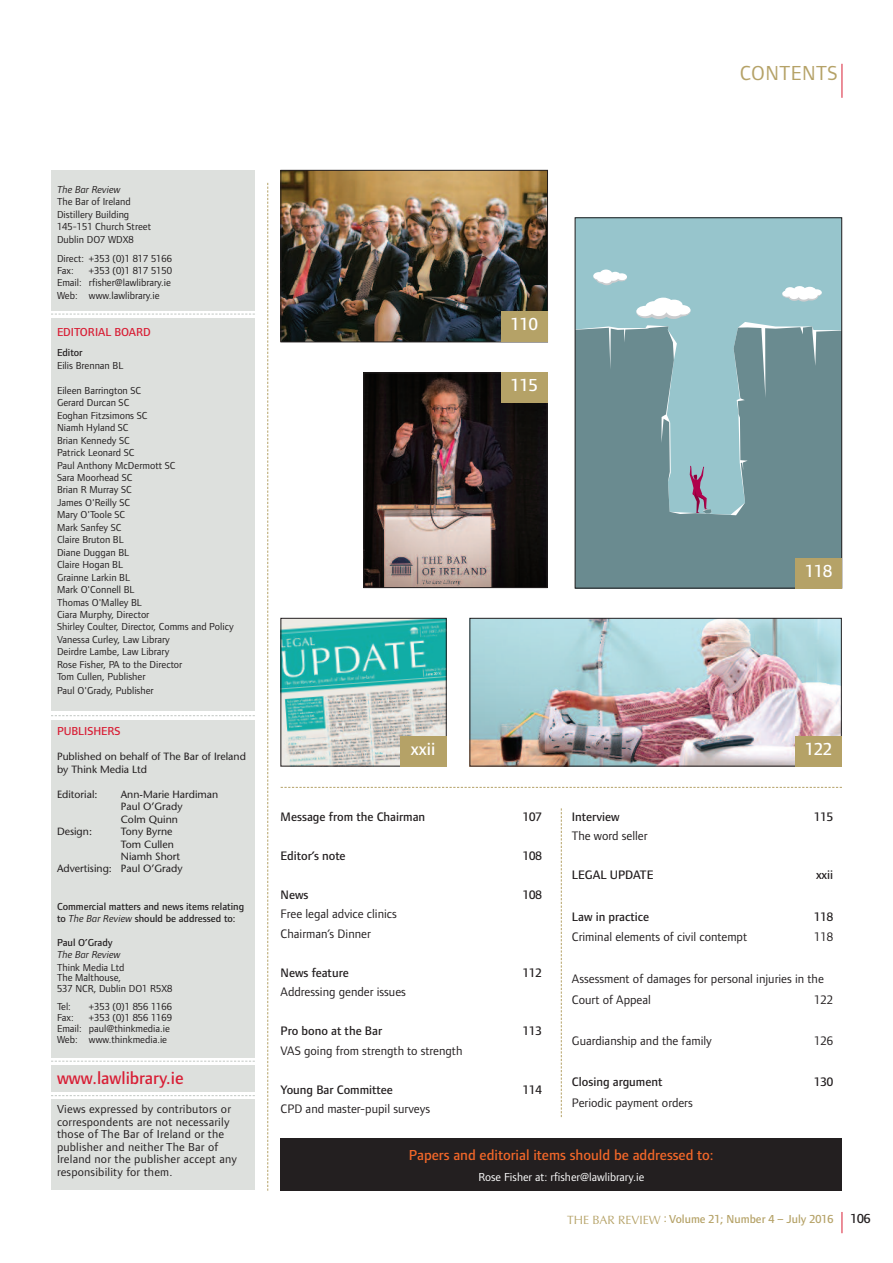
<style>
.page{position:relative;width:893px;height:1263px;background:#fff}
.page>*{position:absolute;margin:0;border:0;box-sizing:border-box;transform-origin:0 0}
.t1{font:21px "Foundry Form Sans";letter-spacing:.025em;color:#b5a267}
.t2{font:500 18px "Foundry Form Sans";color:#d81e35}
.t3{font:500 18px "Foundry Form Sans";color:#fff}
.t4{font:500 15px "Foundry Form Sans";color:#f26729}
.t5{font:500 13.5px "Foundry Form Sans";color:#231f20}
.t6{font:12.75px/19.5px "Foundry Form Sans";color:#231f20}
.t7{font:500 12.75px "Foundry Form Sans";color:#231f20}
.t8{font:12px/12.5px "Foundry Form Sans";letter-spacing:.015em;color:#231f20}
.t9{font:500 12px "Foundry Form Sans";color:#b5a267}
.t10{font:12px "Foundry Form Sans";color:#fff}
.t11{font:500 12px "Foundry Form Sans";color:#d81e35}
.t12{font:10.5px/12.5px "Foundry Form Sans";color:#231f20}
.t13{font:10.5px/12.5px "Stone Sans";color:#231f20}
.t14{font:500 10.5px/12.5px "Foundry Form Sans";color:#231f20}
.t15{font:italic 10.5px "Foundry Form Sans";color:#231f20}
.s1{font-weight:400;font-style:italic}
.s2{font-family:"Optima";font-weight:400}
</style>
<div class="page">
<img style="left:366px;top:375px;width:179px;height:211px">
<div style="left:364px;top:373px;width:183px;height:215px;border:1px solid #231f20"></div>
<img style="left:472px;top:620px;width:368px;height:144px">
<div style="left:470px;top:618px;width:372px;height:148px;border:1px solid #231f20"></div>
<img style="left:283px;top:620px;width:161px;height:144px">
<div style="left:281px;top:618px;width:165px;height:148px;border:1px solid #231f20"></div>
<div style="left:51px;top:1062px;width:204px;height:128px;background:#dde0dd"></div>
<div style="left:51px;top:317px;width:204px;height:394px;background:#dde0dd"></div>
<div style="left:51px;top:720px;width:204px;height:338px;background:#dde0dd"></div>
<div style="left:51px;top:170px;width:204px;height:141px;background:#dde0dd"></div>
<svg style="left:267px;top:183px;width:1px;height:1008px"></svg>
<svg style="left:561px;top:808px;width:1px;height:309px"></svg>
<hr style="left:842px;top:64px;width:1px;height:34px;background:#d81e35">
<svg style="left:842px;top:1212px;width:1px;height:21px"></svg>
<div style="left:281px;top:1138px;width:561px;height:53px;background:#231f20"></div>
<svg style="left:51px;top:313px;width:204px;height:1px"></svg>
<svg style="left:51px;top:1060px;width:204px;height:4px"></svg>
<div style="left:51px;top:1092px;width:204px;height:7px;background:#fff"></div>
<img style="left:283px;top:172px;width:263px;height:168px">
<div style="left:281px;top:170px;width:267px;height:172px;border:1px solid #231f20"></div>
<div style="left:575px;top:218px;width:267px;height:323px;background:#97c5cc"></div>
<svg style="left:636px;top:298px;width:55px;height:21px"></svg>
<svg style="left:782px;top:286px;width:40px;height:16px"></svg>
<svg style="left:593px;top:270px;width:34px;height:15px"></svg>
<svg style="left:577px;top:326px;width:263px;height:260px;fill:#6a8b90"></svg>
<svg style="left:690px;top:466px;width:22px;height:48px"></svg>
<div style="left:575px;top:218px;width:267px;height:370px;border:1px solid #231f20"></div>
<div style="left:795px;top:558px;width:47px;height:30px;background:#b5a267"></div>
<div style="left:795px;top:736px;width:47px;height:30px;background:#b5a267"></div>
<div style="left:400px;top:736px;width:46px;height:30px;background:#b5a267"></div>
<div style="left:501px;top:373px;width:47px;height:30px;background:#b5a267"></div>
<div style="left:501px;top:312px;width:47px;height:30px;background:#b5a267"></div>
<svg style="left:281px;top:787px;width:561px;height:1px"></svg>
<svg style="left:51px;top:715px;width:204px;height:1px"></svg>
<svg style="left:51px;top:1061px;width:204px;height:1px"></svg>
<svg style="left:51px;top:1095px;width:204px;height:1px"></svg>
<svg style="left:51px;top:314px;width:204px;height:1px"></svg>
<h1 class="t1" style="left:740px;top:65px;width:99px">CONTENTS</h1>
<p class="t15" style="left:57px;top:183px;width:65px">The Bar Review</p>
<p class="t12" style="left:57px;top:196px;width:96px">The Bar of Ireland<br>Distillery Building<br>145-151 Church Street<br>Dublin DO7 WDX8</p>
<p class="t12" style="left:57px;top:253px;width:117px">Direct: +353 (0)1 817 5166<br>Fax:</p>
<p class="t12" style="left:57px;top:265px;width:117px;text-align:justify;text-indent:32px">+353 (0)1 817 5150<br>Email: rfisher@lawlibrary.ie Web: www.lawlibrary.ie</p>
<p class="t11" style="left:57px;top:328px;width:95px">EDITORIAL BOARD</p>
<p class="t14" style="left:57px;top:348px;width:27px">Editor</p>
<p class="t12" style="left:57px;top:360px;width:68px">Eilis Brennan BL</p>
<p class="t12" style="left:57px;top:385px;width:178px">Eileen Barrington SC<br>Gerard Durcan SC<br>Eoghan Fitzsimons SC<br>Niamh Hyland SC<br>Brian Kennedy SC<br>Patrick Leonard SC<br>Paul Anthony McDermott SC<br>Sara Moorhead SC<br>Brian R Murray SC<br>James O'Reilly SC<br>Mary O'Toole SC<br>Mark Sanfey SC<br>Claire Bruton BL<br>Diane Duggan BL<br>Claire Hogan BL<br>Grainne Larkin BL<br>Mark O'Connell BL<br>Thomas O'Malley BL<br>Ciara Murphy, Director<br>Shirley Coulter, Director, Comms and Policy<br>Vanessa Curley, Law Library<br>Deirdre Lambe, Law Library<br>Rose Fisher, PA to the Director<br>Tom Cullen, Publisher</p>
<p class="t12" style="left:57px;top:685px;width:98px">Paul O'Grady, Publisher</p>
<p class="t11" style="left:57px;top:727px;width:65px">PUBLISHERS</p>
<p class="t13" style="left:57px;top:751px;width:190px">Published on behalf of The Bar of Ireland by Think Media Ltd</p>
<p class="t13" style="left:57px;top:789px;width:42px">Editorial:</p>
<p class="t13" style="left:121px;top:789px;width:99px">Ann-Marie Hardiman<br>Paul O’Grady<br>Colm Quinn</p>
<p class="t13" style="left:57px;top:826px;width:37px">Design:</p>
<p class="t13" style="left:121px;top:826px;width:53px">Tony Byrne</p>
<p class="t13" style="left:121px;top:839px;width:55px">Tom Cullen</p>
<p class="t13" style="left:121px;top:851px;width:61px">Niamh Short</p>
<p class="t13" style="left:57px;top:864px;width:127px">Advertising: Paul O’Grady</p>
<p class="t14" style="left:57px;top:901px;width:189px">Commercial matters and news items relating to <span class="s1">The Bar Review</span> should be addressed to:</p>
<p class="t14" style="left:57px;top:937px;width:57px">Paul O’Grady</p>
<p class="t15" style="left:57px;top:948px;width:65px">The Bar Review</p>
<p class="t12" style="left:57px;top:962px;width:117px;line-height:10.9px">Think Media Ltd<br>The Malthouse,<br>537 NCR, Dublin DO1 R5X8</p>
<p class="t12" style="left:57px;top:1001px;width:15px">Tel:</p>
<p class="t12" style="left:89px;top:1001px;width:85px">+353 (0)1 856 1166</p>
<p class="t12" style="left:57px;top:1012px;width:18px">Fax:</p>
<p class="t12" style="left:57px;top:1012px;width:117px;line-height:10.9px;text-indent:32px">+353 (0)1 856 1169<br>Email: paul@thinkmedia.ie<br>Web: www.thinkmedia.ie</p>
<h2 class="t2" style="left:57px;top:1071px;width:128px">www.lawlibrary.ie</h2>
<p class="t8" style="left:57px;top:1104px;width:181px">Views expressed by contributors or correspondents are not necessarily those of The Bar of Ireland or the publisher and neither The Bar of Ireland nor the publisher accept any responsibility for them.</p>
<h2 class="t3" style="left:511px;top:318px;width:28px">110</h2>
<h2 class="t3" style="left:511px;top:378px;width:28px">115</h2>
<h2 class="t3" style="left:805px;top:564px;width:28px">118</h2>
<h2 class="t3" style="left:411px;top:742px;width:26px">xxii</h2>
<h2 class="t3" style="left:805px;top:742px;width:28px">122</h2>
<p class="t7" style="left:281px;top:812px;width:146px">Message from the Chairman</p>
<p class="t7" style="left:523px;top:812px;width:21px">107</p>
<p class="t7" style="left:281px;top:851px;width:67px">Editor’s note</p>
<p class="t7" style="left:523px;top:851px;width:21px">108</p>
<p class="t7" style="left:281px;top:890px;width:29px">News</p>
<p class="t7" style="left:523px;top:890px;width:21px">108</p>
<p class="t6" style="left:281px;top:905px;width:118px">Free legal advice clinics<br>Chairman’s Dinner</p>
<p class="t7" style="left:281px;top:968px;width:70px">News feature</p>
<p class="t7" style="left:523px;top:968px;width:21px">112</p>
<p class="t6" style="left:281px;top:983px;width:127px">Addressing gender issues</p>
<p class="t7" style="left:281px;top:1026px;width:103px">Pro bono at the Bar</p>
<p class="t7" style="left:523px;top:1026px;width:21px">113</p>
<p class="t6" style="left:281px;top:1042px;width:183px">VAS going from strength to strength</p>
<p class="t7" style="left:281px;top:1085px;width:114px">Young Bar Committee</p>
<p class="t7" style="left:523px;top:1085px;width:21px">114</p>
<p class="t6" style="left:281px;top:1100px;width:151px">CPD and master-pupil surveys</p>
<p class="t7" style="left:572px;top:812px;width:49px">Interview</p>
<p class="t7" style="left:814px;top:812px;width:21px">115</p>
<p class="t6" style="left:572px;top:827px;width:77px">The word seller</p>
<p class="t7" style="left:572px;top:870px;width:83px">LEGAL UPDATE</p>
<p class="t7" style="left:816px;top:870px;width:19px">xxii</p>
<p class="t7" style="left:572px;top:912px;width:79px">Law in practice</p>
<p class="t7" style="left:814px;top:912px;width:21px">118</p>
<p class="t6" style="left:572px;top:928px;width:177px">Criminal elements of civil contempt</p>
<p class="t6" style="left:814px;top:928px;width:21px">118</p>
<p class="t6" style="left:572px;top:969px;width:253px;line-height:20.7px">Assessment of damages for personal injuries in the<br>Court of Appeal</p>
<p class="t6" style="left:814px;top:990px;width:21px">122</p>
<p class="t6" style="left:572px;top:1032px;width:141px">Guardianship and the family</p>
<p class="t6" style="left:814px;top:1032px;width:21px">126</p>
<p class="t7" style="left:572px;top:1077px;width:92px">Closing argument</p>
<p class="t7" style="left:814px;top:1077px;width:21px">130</p>
<p class="t6" style="left:572px;top:1094px;width:122px">Periodic payment orders</p>
<h3 class="t4" style="left:409px;top:1149px;width:306px">Papers and editorial items should be addressed to:</h3>
<p class="t10" style="left:478px;top:1173px;width:167px">Rose Fisher at: rfisher@lawlibrary.ie</p>
<p class="t9" style="left:567px;top:1214px;width:268px"><span class="s2">THE BAR REVIEW</span> : Volume 21; Number 4 – July 2016</p>
<p class="t5" style="left:850px;top:1213px;width:22px">106</p>
</div>
